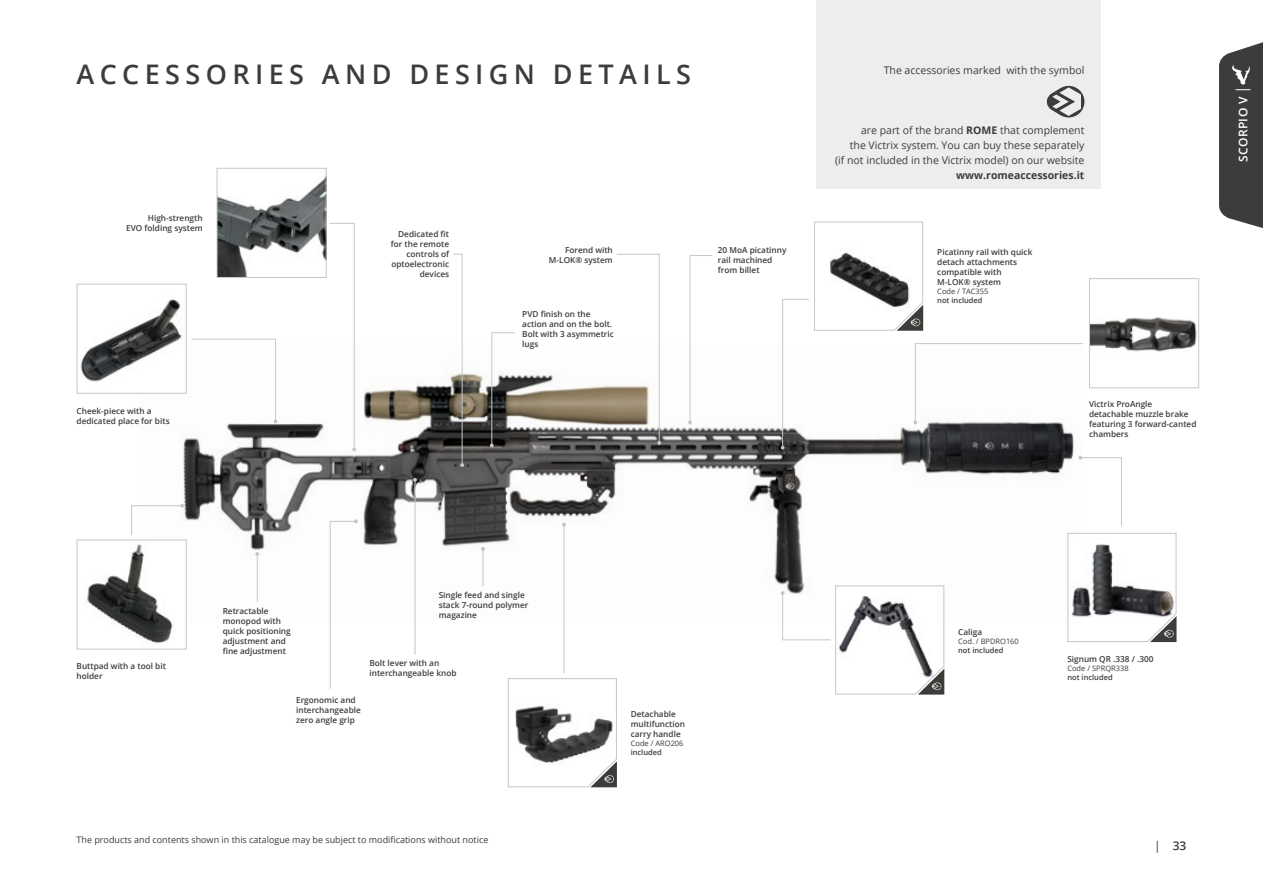
<style>
.page{position:relative;width:1263px;height:893px;background:#fff}
.page>*{position:absolute;margin:0;border:0;box-sizing:border-box;transform-origin:0 0}
.t1{font:600 27px "Open Sans";letter-spacing:.2em;color:#3c3c3b}
.t2{font:600 12px "Open Sans";letter-spacing:.03em;color:#fff}
.t3{font:600 12px "Open Sans";color:#3c3c3b}
.t4{font:10.5px/15px "Open Sans";color:#3c3c3b;text-align:right}
.t5{font:700 10.5px "Open Sans";color:#3c3c3b}
.t6{font:9px "Open Sans";color:#3c3c3b}
.t7{font:600 8.25px/9.9px "Open Sans";color:#3c3c3b}
.t8{font:7.5px "Open Sans";color:#3c3c3b}
.t9{font:600 7.5px "Open Sans";color:#3c3c3b}
.s1{font-weight:700}
.s2{font-weight:400}
</style>
<div class="page">
<div style="left:816px;top:0;width:285px;height:188px;background:#ededed"></div>
<svg style="left:1047px;top:86px;width:37px;height:31px"></svg>
<img style="left:181px;top:373px;width:900px;height:251px">
<svg style="left:688px;top:255px;width:25px;height:169px"></svg>
<img style="left:1091px;top:317px;width:106px;height:35px">
<div style="left:1089px;top:278px;width:110px;height:110px;border:1px solid #c6c6c6"></div>
<svg style="left:781px;top:221px;width:302px;height:229px"></svg>
<svg style="left:1067px;top:456px;width:110px;height:186px"></svg>
<img style="left:219px;top:177px;width:106px;height:99px">
<div style="left:217px;top:168px;width:110px;height:110px;border:1px solid #c6c6c6"></div>
<img style="left:87px;top:541px;width:98px;height:103px">
<div style="left:77px;top:539px;width:110px;height:111px;border:1px solid #c6c6c6"></div>
<img style="left:80px;top:299px;width:105px;height:93px">
<div style="left:77px;top:284px;width:110px;height:110px;border:1px solid #c6c6c6"></div>
<svg style="left:329px;top:519px;width:29px;height:170px"></svg>
<hr style="left:257px;top:554px;width:1px;height:48px;background:#c6c6c6">
<svg style="left:255px;top:552px;width:4px;height:4px"></svg>
<svg style="left:329px;top:223px;width:27px;height:228px"></svg>
<svg style="left:190px;top:338px;width:87px;height:85px"></svg>
<svg style="left:452px;top:253px;width:12px;height:214px"></svg>
<svg style="left:490px;top:332px;width:26px;height:115px"></svg>
<svg style="left:616px;top:253px;width:45px;height:192px"></svg>
<svg style="left:131px;top:504px;width:53px;height:32px"></svg>
<hr style="left:482px;top:549px;width:1px;height:37px;background:#c6c6c6">
<svg style="left:481px;top:547px;width:4px;height:4px"></svg>
<hr style="left:414px;top:480px;width:1px;height:174px;background:#c6c6c6">
<svg style="left:413px;top:478px;width:4px;height:4px"></svg>
<hr style="left:563px;top:525px;width:1px;height:148px;background:#c6c6c6">
<svg style="left:507px;top:678px;width:110px;height:110px"></svg>
<svg style="left:781px;top:585px;width:164px;height:110px"></svg>
<svg style="left:1219px;top:42px;width:44px;height:186px;background:#4f4f4e"></svg>
<h1 class="t1" style="left:77px;top:56px;width:616px">ACCESSORIES AND DESIGN DETAILS</h1>
<p class="t4" style="left:884px;top:62px;width:202px">The accessories marked with the symbol</p>
<p class="t7" style="left:126px;top:213px;width:78px;text-align:right">High-strength<br>EVO folding system</p>
<p class="t7" style="left:77px;top:406px;width:95px">Cheek-piece with a dedicated place for bits</p>
<p class="t7" style="left:391px;top:229px;width:60px;text-align:right">Dedicated fit for the remote controls of optoelectronic devices</p>
<p class="t7" style="left:549px;top:245px;width:65px;text-align:right">Forend with<br>M-LOK® system</p>
<p class="t7" style="left:522px;top:309px;width:93px">PVD finish on the action and on the bolt.<br>Bolt with 3 asymmetric lugs</p>
<p class="t7" style="left:718px;top:245px;width:70px">20 MoA picatinny rail machined from billet</p>
<p class="t4" style="left:835px;top:122px;width:251px">are part of the brand <span class="s1">ROME</span> that complement<br>the Victrix system. You can buy these separately<br>(if not included in the Victrix model) on our website</p>
<p class="t5" style="left:956px;top:167px;width:130px">www.romeaccessories.it</p>
<p class="t7" style="left:937px;top:247px;width:97px">Picatinny rail with quick detach attachments compatible with<br>M-LOK® system</p>
<p class="t8" style="left:937px;top:286px;width:53px">Code / TAC355</p>
<p class="t9" style="left:937px;top:295px;width:47px">not included</p>
<p class="t7" style="left:1089px;top:399px;width:109px">Victrix ProAngle detachable muzzle brake featuring 3 forward-canted chambers</p>
<h2 class="t2" style="left:1235px;top:162px;width:67px;rotate:-90deg">SCORPIO V</h2>
<p class="t7" style="left:77px;top:661px;width:91px">Buttpad with a tool bit holder</p>
<p class="t7" style="left:223px;top:606px;width:70px">Retractable monopod with quick positioning adjustment and fine adjustment</p>
<p class="t7" style="left:296px;top:695px;width:66px">Ergonomic and interchangeable zero angle grip</p>
<p class="t7" style="left:439px;top:590px;width:91px">Single feed and single stack 7-round polymer magazine</p>
<p class="t7" style="left:369px;top:658px;width:89px">Bolt lever with an interchangeable knob</p>
<p class="t6" style="left:77px;top:834px;width:413px">The products and contents shown in this catalogue may be subject to modifications without notice</p>
<p class="t7" style="left:631px;top:709px;width:56px">Detachable multifunction carry handle</p>
<p class="t8" style="left:631px;top:738px;width:54px">Code / ARO206</p>
<p class="t9" style="left:631px;top:747px;width:33px">included</p>
<p class="t7" style="left:958px;top:627px;width:25px">Caliga</p>
<p class="t8" style="left:958px;top:636px;width:62px">Cod. / BPDRO160</p>
<p class="t9" style="left:958px;top:645px;width:47px">not included</p>
<p class="t7" style="left:1067px;top:653px;width:88px">Signum QR .338 / .300</p>
<p class="t8" style="left:1067px;top:663px;width:63px">Code / SPRQR338</p>
<p class="t9" style="left:1067px;top:672px;width:47px">not included</p>
<h2 class="t3" style="left:1154px;top:838px;width:34px"><span class="s2">|</span> 33</h2>
</div>
